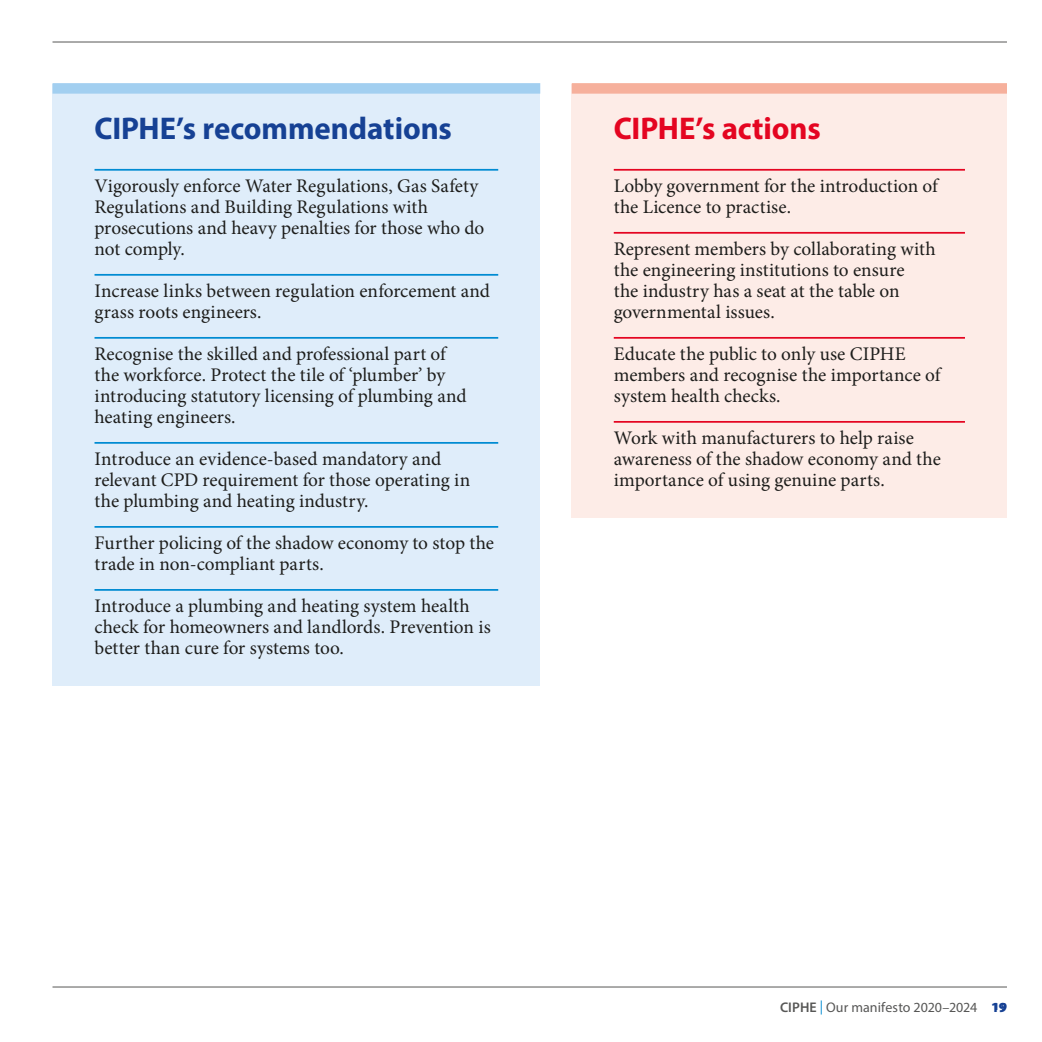
<style>
.page{position:relative;width:1042px;height:1042px;background:#fff}
.page>*{position:absolute;margin:0;border:0;box-sizing:border-box;transform-origin:0 0}
.Recommend_heading{font:31.5px "Myriad Variable Concept";letter-spacing:-.005em;color:#164194}
.Actions_headings{font:31.5px "Myriad Variable Concept";letter-spacing:-.005em;color:#e40521}
.Recommendations_larg{font:19.25px/21px "Minion Pro";color:#1d1d1b}
.Actions{font:19.25px/21px "Minion Pro";color:#1d1d1b}
.t1{font:14px "Myriad Pro";letter-spacing:.005em;color:#575756}
.s1{font-weight:600}
.s2{color:#008bd2}
.s3{font-weight:900;color:#164194}
.s4{font-weight:700;font-size:10.5px;color:#164194}
</style>
<div class="page">
<hr style="left:52px;top:42px;width:955px;height:1px;background:#575756">
<div style="left:52px;top:84px;width:488px;height:601px;background:#dfedfa"></div>
<div style="left:52px;top:83px;width:488px;height:11px;background:#a2cff0"></div>
<hr style="left:94px;top:169px;width:404px;height:2px;background:#008bd2">
<hr style="left:94px;top:274px;width:404px;height:2px;background:#008bd2">
<hr style="left:94px;top:337px;width:404px;height:2px;background:#008bd2">
<hr style="left:94px;top:442px;width:404px;height:2px;background:#008bd2">
<hr style="left:94px;top:526px;width:404px;height:2px;background:#008bd2">
<hr style="left:94px;top:589px;width:404px;height:2px;background:#008bd2">
<div style="left:572px;top:84px;width:435px;height:433px;background:#fdece7"></div>
<div style="left:572px;top:83px;width:435px;height:11px;background:#f6b09c"></div>
<hr style="left:614px;top:169px;width:351px;height:2px;background:#e40521">
<hr style="left:614px;top:232px;width:351px;height:2px;background:#e40521">
<hr style="left:614px;top:337px;width:351px;height:2px;background:#e40521">
<hr style="left:614px;top:421px;width:351px;height:2px;background:#e40521">
<hr style="left:52px;top:986px;width:955px;height:1px;background:#575756">
<p class="Recommend_heading" style="left:94px;top:110px;width:359px">CIPHE’s recommendations</p>
<p class="Recommendations_larg" style="left:94px;top:175px;width:391px">Vigorously enforce Water Regulations, Gas Safety Regulations and Building Regulations with prosecutions and heavy penalties for those who do not comply.</p>
<p class="Recommendations_larg" style="left:94px;top:280px;width:397px">Increase links between regulation enforcement and grass roots engineers.</p>
<p class="Recommendations_larg" style="left:94px;top:343px;width:374px">Recognise the skilled and professional part of the workforce. Protect the tile of ‘plumber’ by introducing statutory licensing of plumbing and heating engineers.</p>
<p class="Recommendations_larg" style="left:94px;top:448px;width:377px">Introduce an evidence-based mandatory and relevant CPD requirement for those operating in the plumbing and heating industry.</p>
<p class="Recommendations_larg" style="left:94px;top:532px;width:401px">Further policing of the shadow economy to stop the trade in non-compliant parts.</p>
<p class="Recommendations_larg" style="left:94px;top:595px;width:398px">Introduce a plumbing and heating system health check for homeowners and landlords. Prevention is better than cure for systems too.</p>
<p class="Actions_headings" style="left:614px;top:110px;width:208px">CIPHE’s actions</p>
<p class="Actions" style="left:614px;top:175px;width:326px">Lobby government for the introduction of the Licence to practise.</p>
<p class="Actions" style="left:614px;top:238px;width:323px">Represent members by collaborating with the engineering institutions to ensure<br>the industry has a seat at the table on governmental issues.</p>
<p class="Actions" style="left:614px;top:343px;width:328px">Educate the public to only use CIPHE members and recognise the importance of system health checks.</p>
<p class="Actions" style="left:614px;top:427px;width:329px">Work with manufacturers to help raise awareness of the shadow economy and the importance of using genuine parts.</p>
<p class="t1" style="left:780px;top:998px;width:228px"><span class="s1">CIPHE</span> <span class="s2">|</span> Our manifesto 2020–2024 <span class="s3">19</span><span class="s4">1 9</span></p>
</div>
